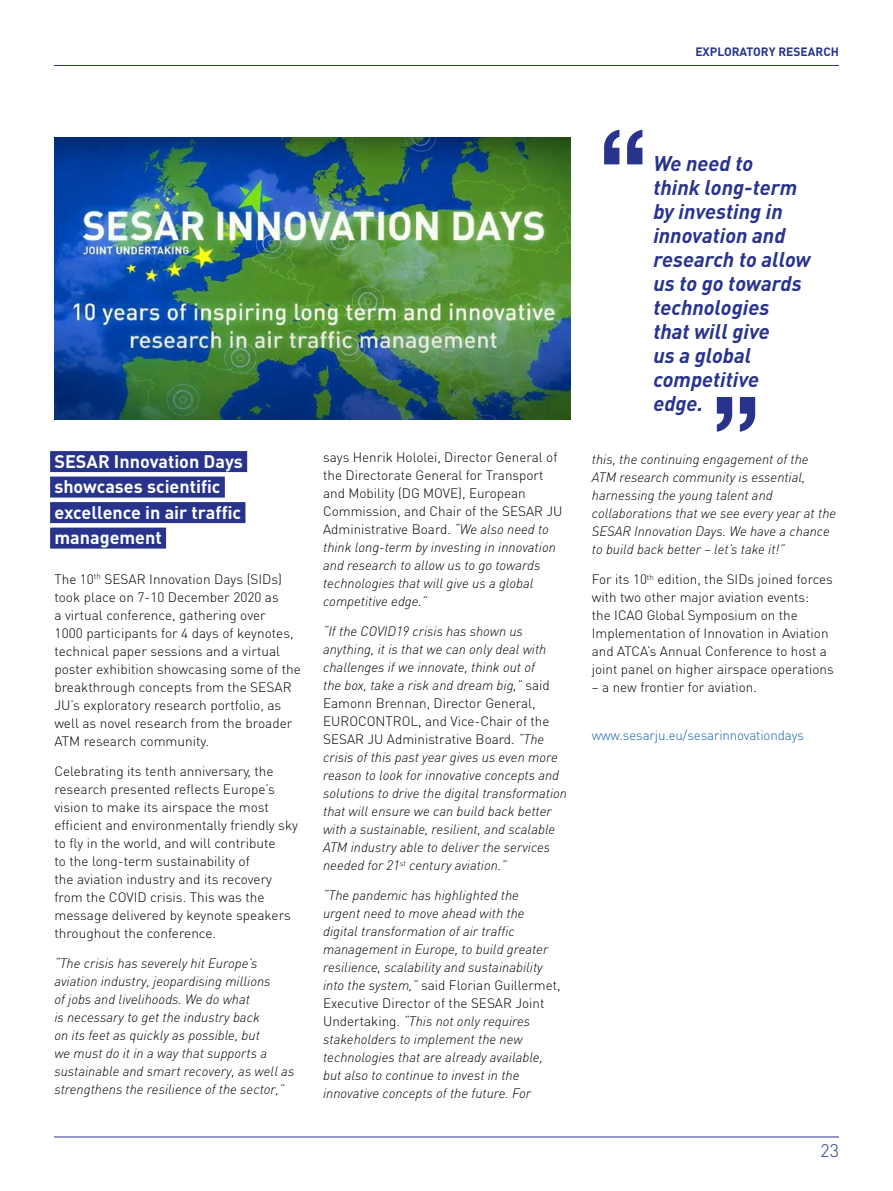
<style>
.page{position:relative;width:893px;height:1191px;background:#fff}
.page>*{position:absolute;margin:0;border:0;box-sizing:border-box;transform-origin:0 0}
.t1{font:700 108px "Helvetica Neue LT Std";color:#28348b}
.t2{font:italic 700 21px/24px "DIN Pro";color:#28348b}
.title_negative_1stli{font:700 18px "DIN Pro";color:#fff}
.t3{font:300 18px "DIN Pro";color:#28348b}
.body_of_projects{font:italic 300 13.5px/18px "DIN Pro";color:#000}
.body_of_projects-2{font:300 13.5px/18px "DIN Pro";color:#000}
.body_of_projects-3{font:300 13.5px "DIN Pro";letter-spacing:-.01em;color:#1961ac}
.t4{font:700 12px "DIN Pro";color:#28348b}
.s1{font-style:italic}
.s2{font-style:normal}
</style>
<div class="page">
<hr style="left:54px;top:1136px;width:785px;height:1px;background:#28348b">
<hr style="left:54px;top:65px;width:785px;height:1px;background:#28348b">
<div style="left:50px;top:451px;width:197px;height:21px;background:#28348b"></div>
<div style="left:50px;top:476px;width:175px;height:21px;background:#28348b"></div>
<div style="left:50px;top:502px;width:195px;height:21px;background:#28348b"></div>
<div style="left:50px;top:527px;width:116px;height:21px;background:#28348b"></div>
<img style="left:55px;top:137px;width:515px;height:283px">
<p class="t4" style="left:695px;top:43px;width:145px">EXPLORATORY RESEARCH</p>
<p class="title_negative_1stli" style="left:54px;top:449px;width:190px">SESAR Innovation Days</p>
<p class="title_negative_1stli" style="left:54px;top:474px;width:168px">showcases scientific</p>
<p class="title_negative_1stli" style="left:54px;top:500px;width:188px">excellence in air traffic</p>
<p class="title_negative_1stli" style="left:54px;top:525px;width:109px">management</p>
<p class="body_of_projects-2" style="left:54px;top:569px;width:248px">The 10<sup>th</sup> SESAR Innovation Days (SIDs) took place on 7-10 December 2020 as<br>a virtual conference, gathering over<br>1000 participants for 4 days of keynotes, technical paper sessions and a virtual poster exhibition showcasing some of the breakthrough concepts from the SESAR JU’s exploratory research portfolio, as well as novel research from the broader ATM research community.</p>
<p class="body_of_projects-2" style="left:54px;top:761px;width:245px">Celebrating its tenth anniversary, the research presented reflects Europe’s vision to make its airspace the most efficient and environmentally friendly sky to fly in the world, and will contribute<br>to the long-term sustainability of<br>the aviation industry and its recovery from the COVID crisis. This was the message delivered by keynote speakers throughout the conference.</p>
<p class="body_of_projects" style="left:54px;top:953px;width:241px">“The crisis has severely hit Europe’s aviation industry, jeopardising millions<br>of jobs and livelihoods. We do what<br>is necessary to get the industry back<br>on its feet as quickly as possible, but<br>we must do it in a way that supports a sustainable and smart recovery, as well as strengthens the resilience of the sector,”</p>
<p class="body_of_projects-2" style="left:323px;top:448px;width:241px">says Henrik Hololei, Director General of the Directorate General for Transport and Mobility (DG MOVE), European Commission, and Chair of the SESAR JU Administrative Board. <span class="s1">“We also need to think long-term by investing in innovation and research to allow us to go towards technologies that will give us a global competitive edge.”</span></p>
<p class="body_of_projects" style="left:323px;top:622px;width:245px">“If the COVID19 crisis has shown us anything, it is that we can only deal with challenges if we innovate, think out of<br>the box, take a risk and dream big,” <span class="s2">said Eamonn Brennan, Director General, EUROCONTROL, and Vice-Chair of the SESAR JU Administrative Board.</span> “The crisis of this past year gives us even more reason to look for innovative concepts and solutions to drive the digital transformation that will ensure we can build back better with a sustainable, resilient, and scalable ATM industry able to deliver the services needed for 21<sup>st</sup> century aviation.”</p>
<p class="body_of_projects" style="left:323px;top:886px;width:239px">“The pandemic has highlighted the<br>urgent need to move ahead with the digital transformation of air traffic management in Europe, to build greater resilience, scalability and sustainability into the system,” <span class="s2">said Florian Guillermet, Executive Director of the SESAR Joint Undertaking.</span> “This not only requires stakeholders to implement the new technologies that are already available, but also to continue to invest in the innovative concepts of the future. For</p>
<p class="t1" style="left:598px;top:101px;width:52px">“</p>
<p class="t2" style="left:653px;top:150px;width:159px">We need to<br>think long-term by investing in innovation and research to allow us to go towards technologies that will give<br>us a global competitive edge.</p>
<p class="t1" style="left:711px;top:369px;width:52px">”</p>
<p class="body_of_projects" style="left:592px;top:450px;width:246px">this, the continuing engagement of the ATM research community is essential, harnessing the young talent and collaborations that we see every year at the SESAR Innovation Days. We have a chance to build back better – let’s take it!”</p>
<p class="body_of_projects-2" style="left:592px;top:570px;width:243px">For its 10<sup>th</sup> edition, the SIDs joined forces with two other major aviation events:<br>the ICAO Global Symposium on the Implementation of Innovation in Aviation and ATCA’s Annual Conference to host a joint panel on higher airspace operations</p>
<p class="body_of_projects-2" style="left:592px;top:678px;width:167px">– a new frontier for aviation.</p>
<p class="body_of_projects-3" style="left:592px;top:726px;width:214px">www.sesarju.eu/sesarinnovationdays</p>
<h3 class="t3" style="left:820px;top:1137px;width:20px">23</h3>
</div>
